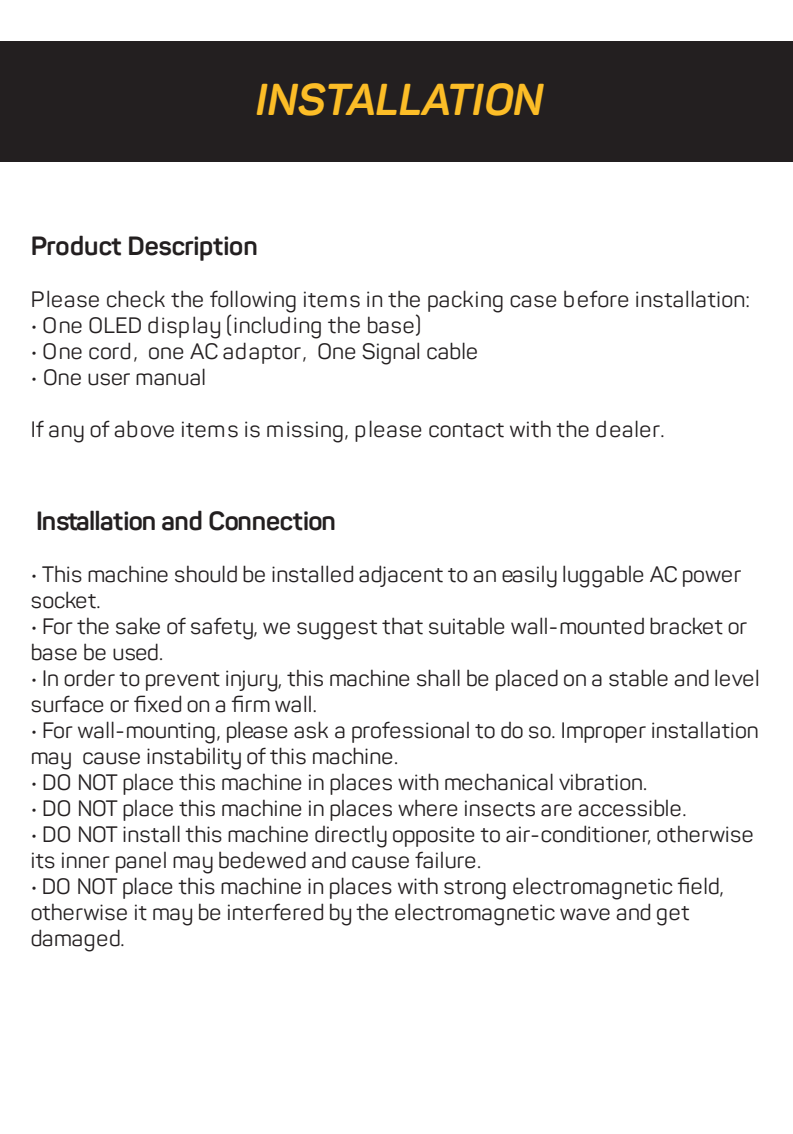
<style>
.page{position:relative;width:793px;height:1134px;background:#fff}
.page>*{position:absolute;margin:0;border:0;box-sizing:border-box;transform-origin:0 0}
.t1{font:italic 700 44px "Panton";color:#fcbd27}
.t2{font:700 26px "Panton";letter-spacing:-.015em;color:#231f20}
.t3{font:22px/26px "Panton";letter-spacing:.015em;color:#231f20}
.t4{font:22px "Panton";letter-spacing:.035em;color:#231f20}
</style>
<div class="page">
<div style="left:0;top:41px;width:792px;height:120px;background:#231f20"></div>
<h1 class="t1" style="left:256px;top:72px;width:289px">INSTALLATION</h1>
<p class="t2" style="left:31px;top:229px;width:229px">Product Description</p>
<p class="t4" style="left:31px;top:285px;width:720px">Please check the following items in the packing case before installation:</p>
<p class="t3" style="left:31px;top:312px;width:392px">• One OLED display (including the base)</p>
<p class="t3" style="left:31px;top:338px;width:448px">• One cord, one AC adaptor, One Signal cable</p>
<p class="t3" style="left:31px;top:364px;width:176px">• One user manual</p>
<p class="t4" style="left:31px;top:415px;width:635px">If any of above items is missing, please contact with the dealer.</p>
<p class="t2" style="left:36px;top:504px;width:301px">Installation and Connection</p>
<p class="t3" style="left:31px;top:561px;width:711px">• This machine should be installed adjacent to an easily luggable AC power socket.</p>
<p class="t3" style="left:31px;top:613px;width:717px">• For the sake of safety, we suggest that suitable wall-mounted bracket or base be used.</p>
<p class="t3" style="left:31px;top:665px;width:730px">• In order to prevent injury, this machine shall be placed on a stable and level surface or fixed on a firm wall.</p>
<p class="t3" style="left:31px;top:717px;width:729px">• For wall-mounting, please ask a professional to do so. Improper installation may cause instability of this machine.</p>
<p class="t3" style="left:31px;top:769px;width:617px">• DO NOT place this machine in places with mechanical vibration.</p>
<p class="t3" style="left:31px;top:795px;width:657px">• DO NOT place this machine in places where insects are accessible.</p>
<p class="t3" style="left:31px;top:821px;width:724px">• DO NOT install this machine directly opposite to air-conditioner, otherwise its inner panel may bedewed and cause failure.</p>
<p class="t3" style="left:31px;top:873px;width:694px">• DO NOT place this machine in places with strong electromagnetic field, otherwise it may be interfered by the electromagnetic wave and get damaged.</p>
</div>
